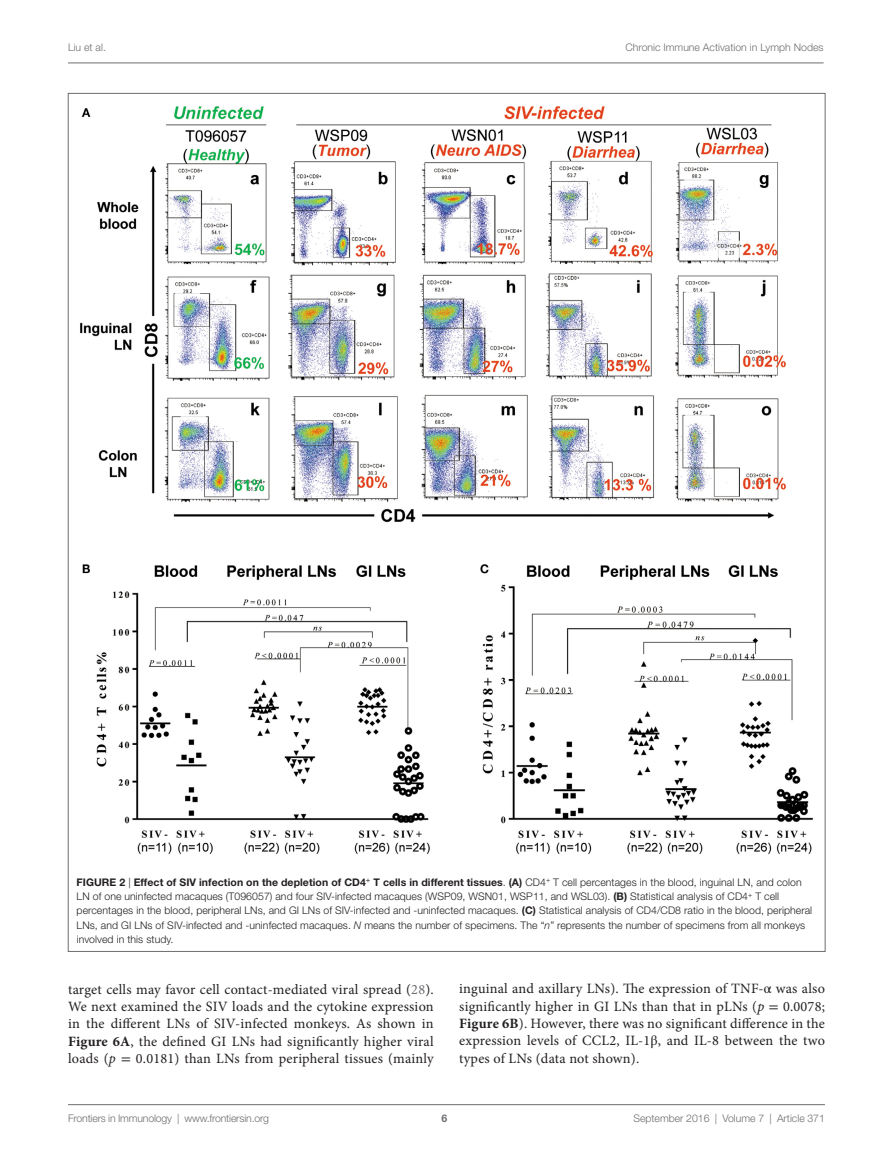
<style>
.page{position:relative;width:893px;height:1170px;background:#fff}
.page>*{position:absolute;margin:0;border:0;box-sizing:border-box;transform-origin:0 0}
.t1{font:14.25px/17.2px "Minion Pro";letter-spacing:.015em;color:#231f20;text-align:justify}
.t2{font:300 10.5px/14.2px "Helvetica Neue LT Std";letter-spacing:.005em;color:#231f20}
.t3{font:300 10.5px "Helvetica Neue LT Std";color:#6c6d70}
.t4{font:700 10.5px "Helvetica Neue LT Std";color:#6c6d70}
.s1{font-weight:700}
.s2{font-style:italic}
.s3{color:#6c6d70}
.s4{font-family:"STIX General"}
</style>
<div class="page">
<img style="left:80px;top:106px;width:733px;height:749px">
<hr style="left:68px;top:63px;width:756px;height:1px;background:#6c6d70">
<hr style="left:68px;top:1104px;width:757px;height:1px;background:#6c6d70">
<p class="t3" style="left:68px;top:41px;width:39px">Liu et al.</p>
<p class="t3" style="left:626px;top:41px;width:199px">Chronic Immune Activation in Lymph Nodes</p>
<p class="t2" style="left:77px;top:874px;width:737px"><span class="s1">FIG URE 2</span> | <span class="s1">Effect of SIV infection on the depletion of CD4</span><sup>+</sup> <span class="s1">T cells in different tissues</span>. <span class="s1">(A)</span> CD4<sup>+</sup> T cell percentages in the blood, inguinal LN, and colon LN of one uninfected macaques (T096057) and four SIV-infected macaques (WSP09, WSN01, WSP11, and WSL03). <span class="s1">(B)</span> Statistical analysis of CD4<sup>+</sup> T cell percentages in the blood, peripheral LNs, and GI LNs of SIV-infected and -uninfected macaques. <span class="s1">(C)</span> Statistical analysis of CD4/CD8 ratio in the blood, peripheral LNs, and GI LNs of SIV-infected and -uninfected macaques. <span class="s2">N</span> means the number of specimens. The “<span class="s2">n</span>” represents the number of specimens from all monkeys involved in this study.</p>
<p class="t1" style="left:68px;top:980px;width:367px">target cells may favor cell contact-mediated viral spread (<span class="s3">28</span>).<br>We next examined the SIV loads and the cytokine expression in the different LNs of SIV-infected monkeys. As shown in <span class="s1">Figure 6A</span>, the defined GI LNs had significantly higher viral loads (<span class="s2">p</span> <span class="s4">=</span> 0.0181) than LNs from peripheral tissues (mainly</p>
<p class="t1" style="left:459px;top:980px;width:367px">inguinal and axillary LNs). The expression of TNF-<span class="s4">α</span> was also significantly higher in GI LNs than that in pLNs (<span class="s2">p</span> <span class="s4">=</span> 0.0078; <span class="s1">Figure 6B</span>). However, there was no significant difference in the expression levels of CCL2, IL-1<span class="s4">β</span>, and IL-8 between the two types of LNs (data not shown).</p>
<p class="t3" style="left:68px;top:1111px;width:203px">Frontiers in Immunology | www.frontiersin.org</p>
<p class="t3" style="left:633px;top:1111px;width:193px">September 2016 | Volume 7 | Article 371</p>
<p class="t4" style="left:441px;top:1111px;width:7px">6</p>
</div>
